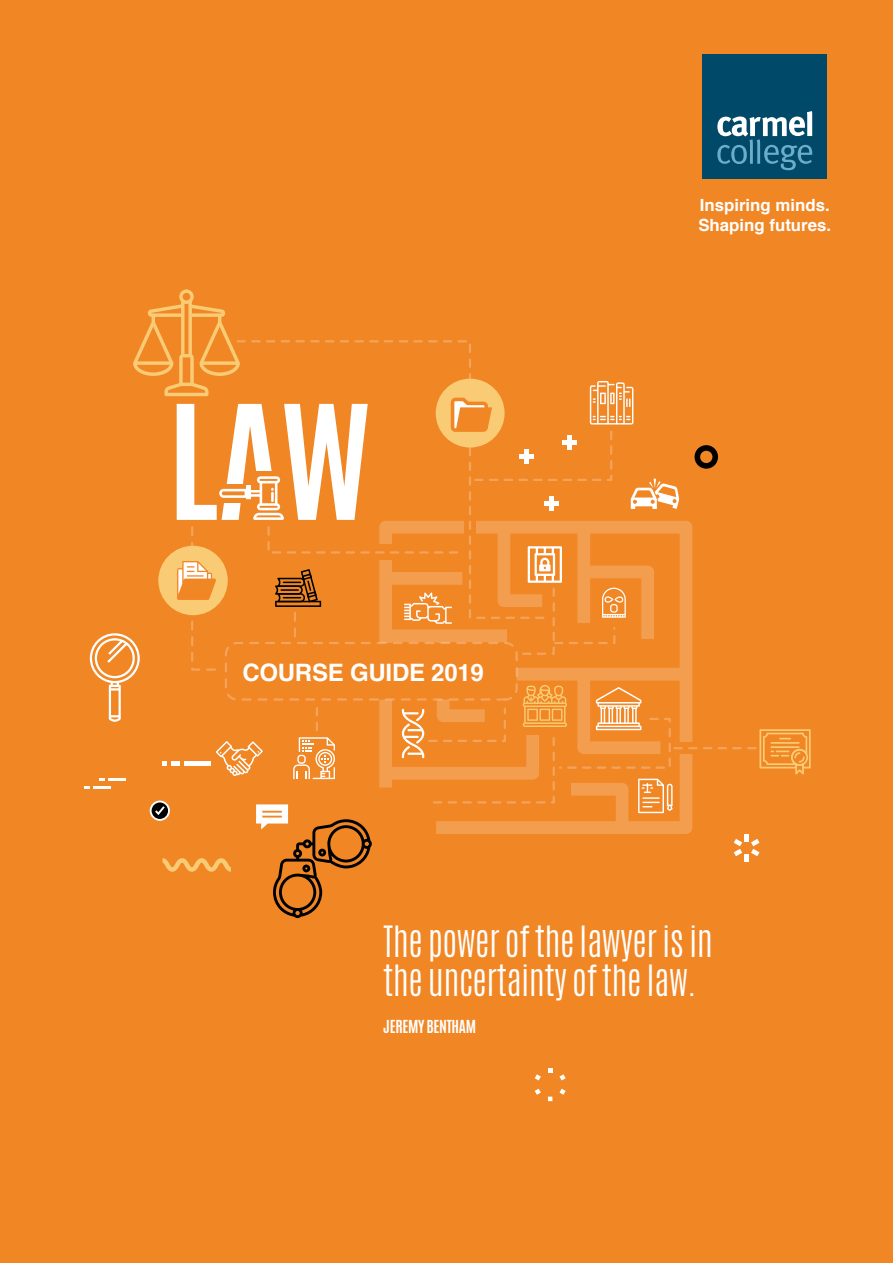
<style>
.page{position:relative;width:893px;height:1263px;background:#f18625}
.page>*{position:absolute;margin:0;border:0;box-sizing:border-box;transform-origin:0 0}
.t1{font:700 135px "Antonio";color:#fff}
.t2{font:300 36px/39px "Antonio";letter-spacing:-.015em;color:#fff}
.t3{font:700 24px "Helvetica";letter-spacing:-.01em;color:#fff}
.t4{font:700 16.8px/20.2px "Helvetica";color:#fff}
.t5{font:700 15px "Antonio";letter-spacing:-.02em;color:#fff}
</style>
<div class="page">
<svg style="left:294px;top:619px;width:2px;height:19px"></svg>
<svg style="left:216px;top:741px;width:47px;height:35px"></svg>
<svg style="left:379px;top:521px;width:313px;height:313px"></svg>
<svg style="left:133px;top:289px;width:103px;height:107px"></svg>
<svg style="left:293px;top:737px;width:42px;height:42px"></svg>
<svg style="left:522px;top:546px;width:104px;height:109px"></svg>
<hr style="left:185px;top:761px;width:26px;height:4px;background:#fff">
<svg style="left:162px;top:761px;width:18px;height:4px"></svg>
<hr style="left:108px;top:778px;width:17px;height:3px;background:#fff">
<svg style="left:99px;top:778px;width:5px;height:3px"></svg>
<hr style="left:93px;top:786px;width:18px;height:3px;background:#fff">
<svg style="left:84px;top:786px;width:6px;height:3px"></svg>
<svg style="left:90px;top:633px;width:50px;height:89px"></svg>
<div style="left:226px;top:643px;width:283px;height:56px;background:#f18625;border-radius:11px"></div>
<div style="left:351px;top:787px;width:85px;height:57px;background:#f18625;border-radius:6px"></div>
<div style="left:225px;top:642px;width:293px;height:59px;border:2px dashed #fff;border-radius:11px"></div>
<svg style="left:236px;top:340px;width:311px;height:279px"></svg>
<svg style="left:267px;top:526px;width:197px;height:28px"></svg>
<hr style="left:550px;top:496px;width:4px;height:15px;background:#fff">
<svg style="left:163px;top:858px;width:68px;height:14px"></svg>
<svg style="left:548px;top:1068px;width:4px;height:4px"></svg>
<svg style="left:535px;top:1074px;width:6px;height:6px"></svg>
<svg style="left:535px;top:1088px;width:6px;height:7px"></svg>
<svg style="left:548px;top:1096px;width:4px;height:5px"></svg>
<svg style="left:559px;top:1088px;width:7px;height:7px"></svg>
<svg style="left:559px;top:1074px;width:7px;height:6px"></svg>
<svg style="left:734px;top:834px;width:25px;height:27px"></svg>
<svg style="left:316px;top:707px;width:2px;height:23px"></svg>
<div style="left:158px;top:546px;width:70px;height:69px;background:#f9cb74;border-radius:50%"></div>
<svg style="left:177px;top:526px;width:39px;height:145px"></svg>
<svg style="left:402px;top:685px;width:409px;height:128px"></svg>
<svg style="left:436px;top:379px;width:243px;height:130px"></svg>
<svg style="left:694px;top:445px;width:24px;height:24px"></svg>
<svg style="left:150px;top:800px;width:20px;height:21px"></svg>
<div style="left:251px;top:472px;width:27px;height:29px;background:#f18625"></div>
<div style="left:259px;top:490px;width:29px;height:31px;background:#f18625"></div>
<svg style="left:219px;top:476px;width:65px;height:44px"></svg>
<svg style="left:256px;top:804px;width:116px;height:114px"></svg>
<div style="left:702px;top:54px;width:125px;height:125px;background:#004969"></div>
<svg style="left:717px;top:111px;width:95px;height:59px"></svg>
<h1 class="t1" style="left:168px;top:360px;width:205px">LAW</h1>
<p class="t3" style="left:242px;top:653px;width:243px">COURSE GUIDE 2019</p>
<p class="t4" style="left:698px;top:195px;width:134px">Inspiring minds.<br>Shaping futures.</p>
<p class="t2" style="left:383px;top:922px;width:331px">The power of the lawyer is in the uncertainty of the law.</p>
<p class="t5" style="left:383px;top:1015px;width:94px">JEREMY BENTHAM</p>
</div>
